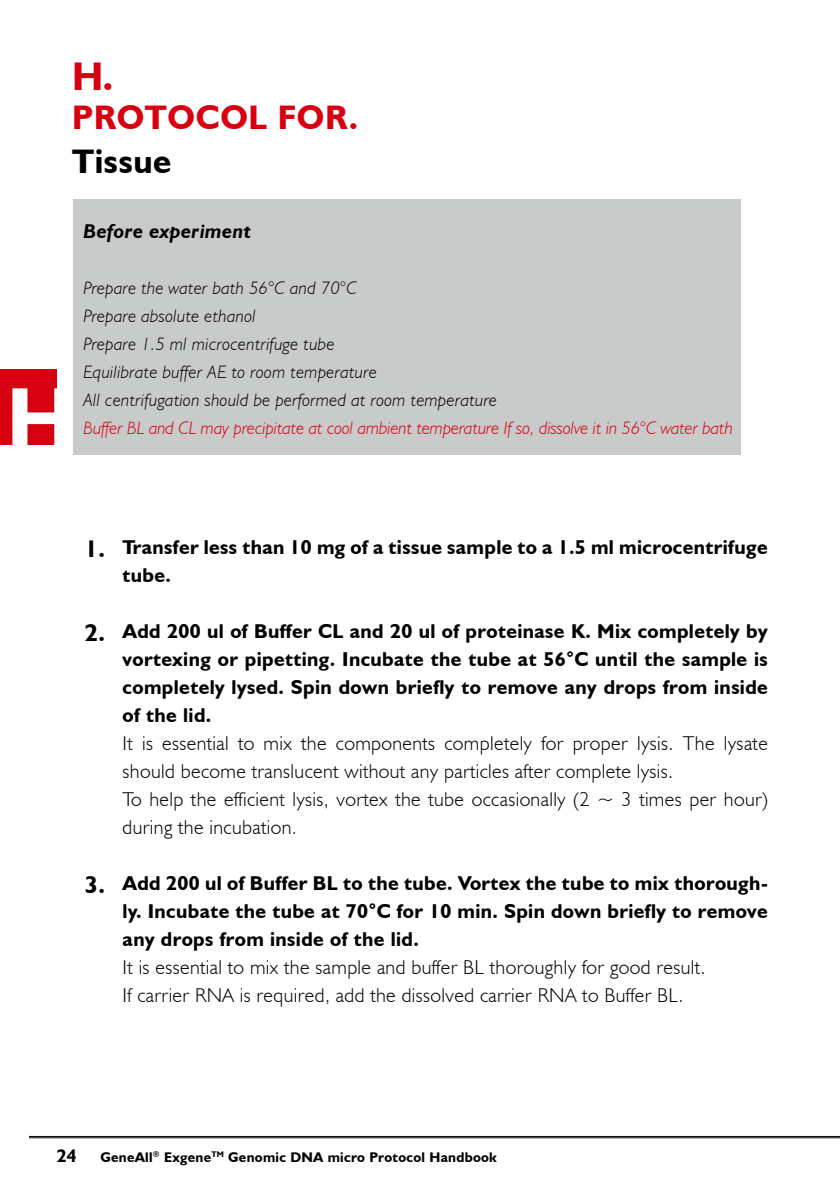
<style>
.page{position:relative;width:840px;height:1191px;background:#fff}
.page>*{position:absolute;margin:0;border:0;box-sizing:border-box;transform-origin:0 0}
.t1{font:700 88px "Humanist 521 BT";color:#fff}
.t2{font:700 40px "Humanist 521 BT";color:#d70010}
.t3{font:700 34px "Humanist 521 BT";letter-spacing:.02em;color:#d70010}
.t4{font:700 34px "Humanist 521 BT";letter-spacing:.02em;color:#000}
.t5{font:700 24px "Humanist 521 BT";color:#000}
.t6{font:700 20px/28px "Humanist 521 BT";letter-spacing:.02em;color:#000;text-align:justify}
.t7{font:300 20px/28px "Humanist 521 BT";letter-spacing:.02em;color:#000}
.t8{font:italic 700 20px "Humanist 521 BT";letter-spacing:.02em;color:#000}
.t9{font:italic 300 18px/28px "Humanist 521 BT";letter-spacing:.02em;color:#000}
.t10{font:italic 300 18px "Humanist 521 BT";color:#d70010}
.t11{font:700 18px "Humanist 521 BT";color:#000}
.t12{font:700 14px "Humanist 521 BT";letter-spacing:.02em;color:#000}
.s1{font-family:"Malgun Gothic"}
</style>
<div class="page">
<hr style="left:29px;top:1136px;width:810px;height:1px;background:#000">
<hr style="left:29px;top:1137px;width:810px;height:1px;background:#000">
<div style="left:73px;top:199px;width:667px;height:256px;background:#c9caca"></div>
<div style="left:0;top:369px;width:57px;height:75px;background:#d70010"></div>
<h2 class="t2" style="left:72px;top:52px;width:43px">H.</h2>
<h3 class="t3" style="left:72px;top:97px;width:287px">Protocol for.</h3>
<h3 class="t4" style="left:72px;top:141px;width:101px">Tissue</h3>
<h1 class="t1" style="left:7px;top:364px;width:70px">H</h1>
<p class="t8" style="left:83px;top:218px;width:169px">Before experiment</p>
<p class="t9" style="left:83px;top:273px;width:415px">Prepare the water bath 56°C and 70°C<br>Prepare absolute ethanol<br>Prepare 1.5 ml microcentrifuge tube<br>Equilibrate buffer AE to room temperature<br>All centrifugation should be performed at room temperature</p>
<p class="t10" style="left:83px;top:417px;width:650px">Buffer BL and CL may precipitate at cool ambient temperature If so, dissolve it in 56°C water bath</p>
<p class="t5" style="left:85px;top:534px;width:22px">1.</p>
<p class="t5" style="left:85px;top:618px;width:22px">2.</p>
<p class="t5" style="left:85px;top:870px;width:22px">3.</p>
<p class="t6" style="left:122px;top:533px;width:646px">Transfer less than 10 mg of a tissue sample to a 1.5 ml microcentrifuge tube.</p>
<p class="t6" style="left:122px;top:617px;width:646px">Add 200 ul of Buffer CL and 20 ul of proteinase K. Mix completely by vortexing or pipetting. Incubate the tube at 56<span class="s1">°</span>C until the sample is completely lysed. Spin down briefly to remove any drops from inside of the lid.</p>
<p class="t7" style="left:122px;top:729px;width:646px">It is essential to mix the components completely for proper lysis. The lysate should become translucent without any particles after complete lysis.<br>To help the efficient lysis, vortex the tube occasionally (2 ~ 3 times per hour) during the incubation.</p>
<p class="t6" style="left:122px;top:869px;width:646px">Add 200 ul of Buffer BL to the tube. Vortex the tube to mix thorough&shy;ly. Incubate the tube at 70<span class="s1">°</span>C for 10 min. Spin down briefly to remove any drops from inside of the lid.</p>
<p class="t7" style="left:123px;top:953px;width:584px">It is essential to mix the sample and buffer BL thoroughly for good result.<br>If carrier RNA is required, add the dissolved carrier RNA to Buffer BL.</p>
<p class="t11" style="left:57px;top:1144px;width:21px">24</p>
<p class="t12" style="left:100px;top:1148px;width:397px">GeneAll<sup>®</sup> Exgene<sup>TM</sup> Genomic DNA micro Protocol Handbook</p>
</div>
